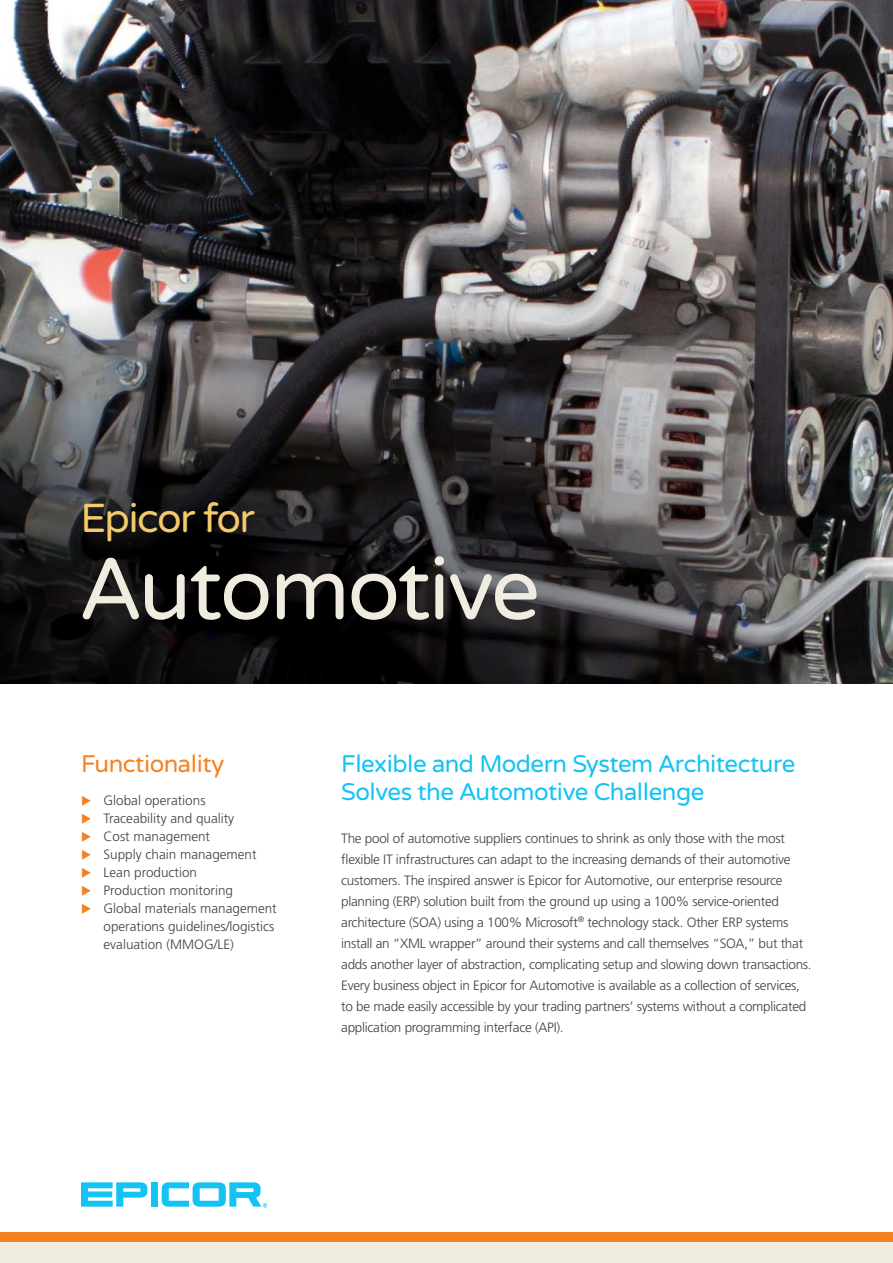
<style>
.page{position:relative;width:893px;height:1263px;background:#fff}
.page>*{position:absolute;margin:0;border:0;box-sizing:border-box;transform-origin:0 0}
.t1{font:87px "Varela Round";letter-spacing:-.03em;color:#f0ede0}
.t2{font:40.5px "Varela Round";letter-spacing:-.04em;color:#f4ca6c}
.Body_Heading{font:24px/28.8px "Varela Round";letter-spacing:-.02em;color:#12c3f4}
.Functionality_Headin{font:24px "Varela Round";letter-spacing:-.02em;color:#f58220}
.Body_Intro-_1st_page{font:300 13.5px/21px "Frutiger LT Std";letter-spacing:-.02em;color:#414042}
.Body_Intro-_1st_page-2{font:300 13.5px/18px "Frutiger LT Std";color:#414042}
</style>
<div class="page">
<div style="left:0;top:1232px;width:893px;height:10px;background:#f58220"></div>
<div style="left:0;top:1242px;width:893px;height:21px;background:#f0ede0"></div>
<div style="left:151px;top:1182px;width:7px;height:25px;background:#12c3f4"></div>
<svg style="left:81px;top:1182px;width:66px;height:25px"></svg>
<svg style="left:162px;top:1182px;width:105px;height:26px"></svg>
<img style="left:0;top:0;width:893px;height:189px">
<svg style="left:0;top:189px;width:893px;height:495px"></svg>
<h2 class="t2" style="left:80px;top:495px;width:176px">Epicor for</h2>
<h1 class="t1" style="left:80px;top:539px;width:461px">Automotive</h1>
<p class="Functionality_Headin" style="left:81px;top:750px;width:145px">Functionality</p>
<p class="Body_Intro-_1st_page-2" style="left:104px;top:792px;width:104px">Global operations</p>
<p class="Body_Intro-_1st_page-2" style="left:104px;top:810px;width:132px">Traceability and quality</p>
<p class="Body_Intro-_1st_page-2" style="left:104px;top:828px;width:108px">Cost management</p>
<p class="Body_Intro-_1st_page-2" style="left:104px;top:846px;width:155px">Supply chain management</p>
<p class="Body_Intro-_1st_page-2" style="left:104px;top:864px;width:95px">Lean production</p>
<p class="Body_Intro-_1st_page-2" style="left:104px;top:882px;width:131px">Production monitoring</p>
<p class="Body_Intro-_1st_page-2" style="left:103px;top:900px;width:175px">Global materials management operations guidelines/logistics evaluation (MMOG/LE)</p>
<p class="Body_Heading" style="left:341px;top:750px;width:456px">Flexible and Modern System Architecture<br>Solves the Automotive Challenge</p>
<p class="Body_Intro-_1st_page" style="left:341px;top:828px;width:472px">The pool of automotive suppliers continues to shrink as only those with the most flexible IT infrastructures can adapt to the increasing demands of their automotive customers. The inspired answer is Epicor for Automotive, our enterprise resource planning (ERP) solution built from the ground up using a 100% service-oriented architecture (SOA) using a 100% Microsoft<sup>®</sup> technology stack. Other ERP systems install an “XML wrapper” around their systems and call themselves “SOA,” but that adds another layer of abstraction, complicating setup and slowing down transactions.<br>Every business object in Epicor for Automotive is available as a collection of services, to be made easily accessible by your trading partners’ systems without a complicated application programming interface (API).</p>
</div>
